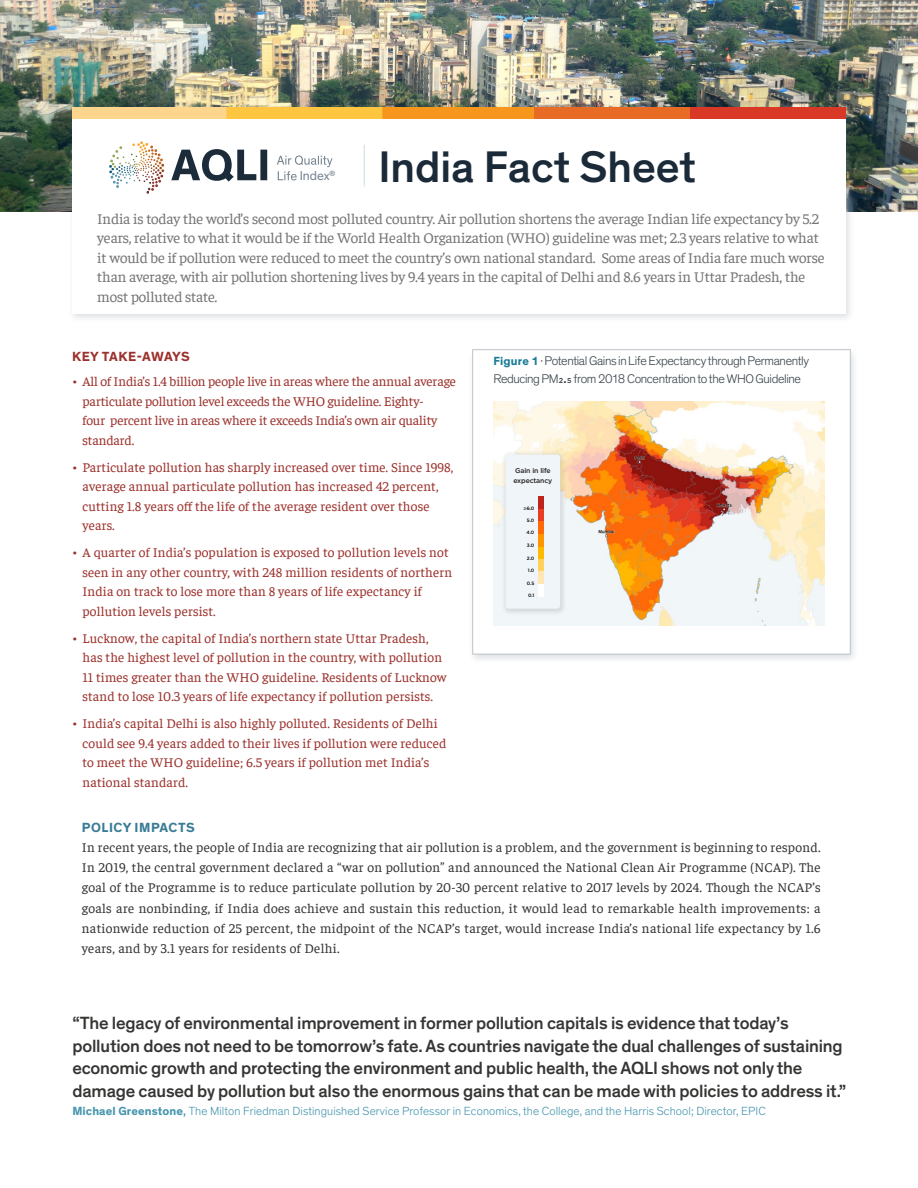
<style>
.page{position:relative;width:918px;height:1188px;background:#fff}
.page>*{position:absolute;margin:0;border:0;box-sizing:border-box;transform-origin:0 0}
.t1{font:500 45px "Theinhardt";color:#1b2a38}
.t2{font:500 18px/22.5px "Theinhardt";letter-spacing:-.01em;color:#353534}
.t3{font:15px/19.5px "Faustina";letter-spacing:-.01em;color:#767576}
.t4{font:13.5px/19.5px "Faustina";letter-spacing:.01em;color:#9b322d}
.t5{font:13.5px/20.2px "Faustina";letter-spacing:.02em;color:#353534;text-align:justify}
.t6{font:13.5px/19.5px "Faustina";letter-spacing:-.01em;color:#9b322d}
.t7{font:700 13.5px "Theinhardt";letter-spacing:.01em;color:#9b322d}
.t8{font:700 13.5px "Theinhardt";letter-spacing:.04em;color:#3a7c94}
.t9{font:13.2px "Theinhardt";letter-spacing:-.005em;color:#748390}
.t10{font:300 12.75px/18px "Theinhardt";letter-spacing:-.03em;color:#37434a}
.t11{font:300 12px "Theinhardt";letter-spacing:.01em;color:#4695ae}
.t12{font:500 6.9px/9.4px "Gotham";letter-spacing:-.015em;color:#231f20}
.t13{font:500 4.8px "Gotham";color:#000}
.s1{font-weight:700;font-size:12px;color:#1a7d97}
.s2{font-family:"Gotham";font-weight:500}
.s3{font-family:"Myriad Pro";font-weight:400;font-size:5.55px}
.s4{font-weight:700}
.s5{font-weight:500}
</style>
<div class="page">
<div style="left:468px;top:347px;width:391px;height:318px;background:#758391;opacity:.25"></div>
<div style="left:472px;top:350px;width:378px;height:304px;background:#fff;border:1px solid #bfc2c8"></div>
<img style="left:0;top:0;width:918px;height:211px">
<img style="left:494px;top:401px;width:331px;height:225px">
<div style="left:501px;top:450px;width:67px;height:166px;background:#000;opacity:.12"></div>
<div style="left:506px;top:455px;width:54px;height:154px;background:#eff5f9;border-radius:3px"></div>
<div style="left:538px;top:546px;width:6px;height:13px;background:#ffba00"></div>
<div style="left:538px;top:559px;width:6px;height:13px;background:#ffd25d"></div>
<div style="left:538px;top:572px;width:6px;height:12px;background:#ffe6b3"></div>
<div style="left:538px;top:509px;width:6px;height:12px;background:#e63d23"></div>
<div style="left:538px;top:496px;width:6px;height:13px;background:#bd251c"></div>
<div style="left:538px;top:521px;width:6px;height:13px;background:#ff6908"></div>
<div style="left:538px;top:534px;width:6px;height:12px;background:#ff9600"></div>
<div style="left:538px;top:584px;width:6px;height:13px;background:#fff"></div>
<div style="left:68px;top:105px;width:787px;height:219px;background:#758391;opacity:.25"></div>
<div style="left:72px;top:108px;width:774px;height:205px;background:#fff"></div>
<img style="left:72px;top:108px;width:774px;height:11px">
<svg style="left:109px;top:141px;width:55px;height:53px"></svg>
<svg style="left:171px;top:149px;width:96px;height:33px"></svg>
<svg style="left:277px;top:156px;width:55px;height:24px"></svg>
<hr style="left:364px;top:145px;width:1px;height:41px;background:#cedce3">
<p class="t9" style="left:300px;top:168px;width:37px">Index<sup>®</sup></p>
<h1 class="t1" style="left:379px;top:140px;width:319px">India Fact Sheet</h1>
<p class="t3" style="left:97px;top:208px;width:729px">India is today the world’s second most polluted country. Air pollution shortens the average Indian life expectancy by 5.2 years, relative to what it would be if the World Health Organization (WHO) guideline was met; 2.3 years relative to what it would be if pollution were reduced to meet the country’s own national standard. Some areas of India fare much worse than average, with air pollution shortening lives by 9.4 years in the capital of Delhi and 8.6 years in Uttar Pradesh, the most polluted state.</p>
<p class="t7" style="left:72px;top:348px;width:119px">KEY TAKE-AWAYS</p>
<p class="t6" style="left:83px;top:371px;width:375px;text-indent:-11px">• All of India’s 1.4 billion people live in areas where the annual average particulate pollution level exceeds the WHO guideline. Eighty-<br>four percent live in areas where it exceeds India’s own air quality standard.</p>
<p class="t4" style="left:83px;top:456px;width:372px;text-indent:-11px">• Particulate pollution has sharply increased over time. Since 1998, average annual particulate pollution has increased 42 percent, cutting 1.8 years off the life of the average resident over those years.</p>
<p class="t4" style="left:83px;top:542px;width:371px;text-indent:-11px">• A quarter of India’s population is exposed to pollution levels not seen in any other country, with 248 million residents of northern India on track to lose more than 8 years of life expectancy if pollution levels persist.</p>
<p class="t4" style="left:83px;top:627px;width:366px;text-indent:-11px">• Lucknow, the capital of India’s northern state Uttar Pradesh, has the highest level of pollution in the country, with pollution 11 times greater than the WHO guideline. Residents of Lucknow stand to lose 10.3 years of life expectancy if pollution persists.</p>
<p class="t4" style="left:83px;top:713px;width:366px;text-indent:-11px">• India’s capital Delhi is also highly polluted. Residents of Delhi could see 9.4 years added to their lives if pollution were reduced to meet the WHO guideline; 6.5 years if pollution met India’s national standard.</p>
<p class="t10" style="left:493px;top:352px;width:317px"><span class="s1">Figure 1</span> · Potential Gains in Life Expectancy through Permanently<br>Reducing PM<span class="s2">2.5</span> from 2018 Concentration to the WHO Guideline</p>
<p class="t12" style="left:513px;top:466px;width:40px">Gain in life expectancy</p>
<p class="t13" style="left:523px;top:505px;width:13px"><span class="s3">≥</span>6.0</p>
<p class="t13" style="left:527px;top:530px;width:9px">4.0</p>
<p class="t13" style="left:527px;top:542px;width:9px">3.0</p>
<p class="t13" style="left:527px;top:517px;width:9px">5.0</p>
<p class="t13" style="left:527px;top:555px;width:9px">2.0</p>
<p class="t13" style="left:528px;top:567px;width:8px">1.0</p>
<p class="t13" style="left:527px;top:580px;width:9px">0.5</p>
<p class="t13" style="left:528px;top:593px;width:8px">0.1</p>
<p class="t8" style="left:82px;top:819px;width:114px">POLICY IMPACTS</p>
<p class="t5" style="left:82px;top:836px;width:740px">In recent years, the people of India are recognizing that air pollution is a problem, and the government is beginning to respond.<br>In 2019, the central government declared a “war on pollution” and announced the National Clean Air Programme (NCAP). The goal of the Programme is to reduce particulate pollution by 20-30 percent relative to 2017 levels by 2024. Though the NCAP’s goals are nonbinding, if India does achieve and sustain this reduction, it would lead to remarkable health improvements: a nationwide reduction of 25 percent, the midpoint of the NCAP’s target, would increase India’s national life expectancy by 1.6 years, and by 3.1 years for residents of Delhi.</p>
<p class="t2" style="left:72px;top:1012px;width:776px">“The legacy of environmental improvement in former pollution capitals is evidence that today’s pollution does not need to be tomorrow’s fate. As countries navigate the dual challenges of sustaining economic growth and protecting the environment and public health, the AQLI shows not only the damage caused by pollution but also the enormous gains that can be made with policies to address it.”</p>
<p class="t11" style="left:72px;top:1103px;width:695px"><span class="s4">Michael Greenstone</span><span class="s5">,</span> The Milton Friedman Distinguished Service Professor in Economics, the College, and the Harris School; Director, EPIC</p>
</div>
